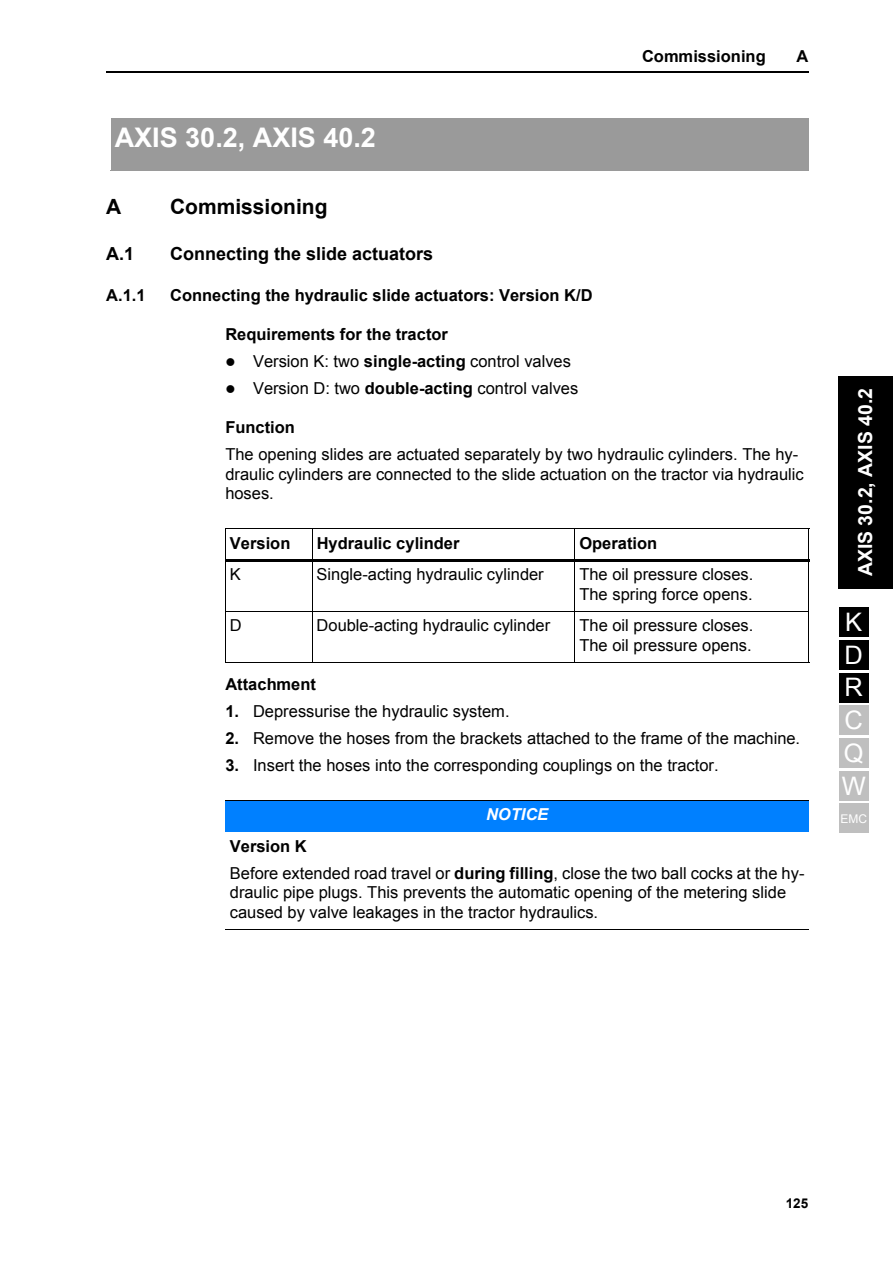
<style>
.page{position:relative;width:893px;height:1263px;background:#fff}
.page>*{position:absolute;margin:0;border:0;box-sizing:border-box;transform-origin:0 0}
.t1{font:700 27px "Arial";color:#fff}
.t2{font:25.5px/32.7px "Arial";color:#fff}
.t3{font:700 21px "Arial";color:#000}
.t4{font:700 19.5px "Arial";color:#fff}
.t5{font:700 18px "Arial";color:#000}
.t6{font:16.5px/19.5px "Arial";color:#000}
.t7{font:700 16.5px "Arial";color:#000}
.t8{font:italic 700 16.5px "Arial";color:#fff}
.t9{font:700 13.5px "Arial";color:#000}
.t10{font:12px "Arial";color:#fff}
.s1{font-weight:700}
</style>
<div class="page">
<hr style="left:106px;top:72px;width:702px;height:1px;background:#000">
<div style="left:838px;top:376px;width:54px;height:213px;background:#000"></div>
<div style="left:111px;top:119px;width:697px;height:52px;background:#9a9a9a"></div>
<hr style="left:111px;top:118px;width:697px;height:1px;background:#9a9a9a">
<div style="left:225px;top:800px;width:584px;height:32px;background:#0080ff"></div>
<hr style="left:225px;top:529px;width:1px;height:133px;background:#000">
<hr style="left:312px;top:528px;width:1px;height:135px;background:#000">
<hr style="left:574px;top:528px;width:1px;height:135px;background:#000">
<hr style="left:808px;top:529px;width:1px;height:133px;background:#000">
<hr style="left:225px;top:528px;width:584px;height:1px;background:#000">
<hr style="left:225px;top:559px;width:584px;height:3px;background:#000">
<hr style="left:225px;top:611px;width:87px;height:1px;background:#000">
<hr style="left:312px;top:611px;width:263px;height:1px;background:#000">
<hr style="left:574px;top:611px;width:235px;height:1px;background:#000">
<hr style="left:225px;top:662px;width:584px;height:1px;background:#000">
<hr style="left:225px;top:800px;width:584px;height:1px;background:#000">
<hr style="left:225px;top:929px;width:584px;height:1px;background:#000">
<div style="left:838px;top:607px;width:30px;height:30px;background:#000"></div>
<div style="left:838px;top:640px;width:30px;height:30px;background:#000"></div>
<div style="left:838px;top:673px;width:30px;height:30px;background:#000"></div>
<div style="left:838px;top:706px;width:30px;height:29px;background:#bfbfbf"></div>
<div style="left:838px;top:738px;width:30px;height:30px;background:#bfbfbf"></div>
<div style="left:838px;top:771px;width:30px;height:30px;background:#bfbfbf"></div>
<div style="left:838px;top:803px;width:30px;height:29px;background:#bfbfbf"></div>
<h1 class="t1" style="left:115px;top:122px;width:263px">AXIS 30.2, AXIS 40.2</h1>
<p class="t7" style="left:642px;top:47px;width:125px">Commissioning</p>
<p class="t7" style="left:796px;top:47px;width:13px">A</p>
<p class="t3" style="left:106px;top:195px;width:17px">A</p>
<p class="t3" style="left:170px;top:195px;width:159px">Commissioning</p>
<p class="t5" style="left:106px;top:244px;width:30px">A.1</p>
<p class="t5" style="left:170px;top:244px;width:264px">Connecting the slide actuators</p>
<p class="t7" style="left:106px;top:286px;width:41px">A.1.1</p>
<p class="t7" style="left:170px;top:286px;width:424px">Connecting the hydraulic slide actuators: Version K/D</p>
<p class="t7" style="left:225px;top:325px;width:224px">Requirements for the tractor</p>
<p class="t6" style="left:225px;top:352px;width:347px">● Version K: two <span class="s1">single-acting</span> control valves</p>
<p class="t6" style="left:225px;top:379px;width:354px">● Version D: two <span class="s1">double-acting</span> control valves</p>
<p class="t7" style="left:225px;top:418px;width:71px">Function</p>
<p class="t6" style="left:225px;top:445px;width:580px">The opening slides are actuated separately by two hydraulic cylinders. The hy&shy;draulic cylinders are connected to the slide actuation on the tractor via hydraulic hoses.</p>
<p class="t7" style="left:230px;top:534px;width:62px">Version</p>
<p class="t7" style="left:316px;top:534px;width:144px">Hydraulic cylinder</p>
<p class="t7" style="left:579px;top:534px;width:79px">Operation</p>
<p class="t6" style="left:230px;top:565px;width:12px">K</p>
<p class="t6" style="left:316px;top:565px;width:229px">Single-acting hydraulic cylinder</p>
<p class="t6" style="left:579px;top:565px;width:176px">The oil pressure closes.<br>The spring force opens.</p>
<p class="t6" style="left:230px;top:616px;width:13px">D</p>
<p class="t6" style="left:316px;top:616px;width:235px">Double-acting hydraulic cylinder</p>
<p class="t6" style="left:579px;top:616px;width:176px">The oil pressure closes.<br>The oil pressure opens.</p>
<p class="t7" style="left:225px;top:675px;width:92px">Attachment</p>
<p class="t6" style="left:225px;top:701px;width:286px"><span class="s1">1.</span> Depressurise the hydraulic system.</p>
<p class="t6" style="left:225px;top:728px;width:576px"><span class="s1">2.</span> Remove the hoses from the brackets attached to the frame of the machine.</p>
<p class="t6" style="left:225px;top:755px;width:494px"><span class="s1">3.</span> Insert the hoses into the corresponding couplings on the tractor.</p>
<p class="t8" style="left:486px;top:805px;width:64px">NOTICE</p>
<p class="t6" style="left:230px;top:833px;width:576px;line-height:27px"><span class="s1">Version K<br></span>Before extended road travel or <span class="s1">during filling</span>, close the two ball cocks at the hy-</p>
<p class="t6" style="left:230px;top:883px;width:558px">draulic pipe plugs. This prevents the automatic opening of the metering slide caused by valve leakages in the tractor hydraulics.</p>
<p class="t4" style="left:854px;top:576px;width:190px;rotate:-90deg">AXIS 30.2, AXIS 40.2</p>
<h2 class="t2" style="left:841px;top:606px;width:26px">K<br>D<br>R<br>C<br>Q<br>W</h2>
<p class="t10" style="left:840px;top:812px;width:28px">EMC</p>
<p class="t9" style="left:785px;top:1196px;width:24px">125</p>
</div>
